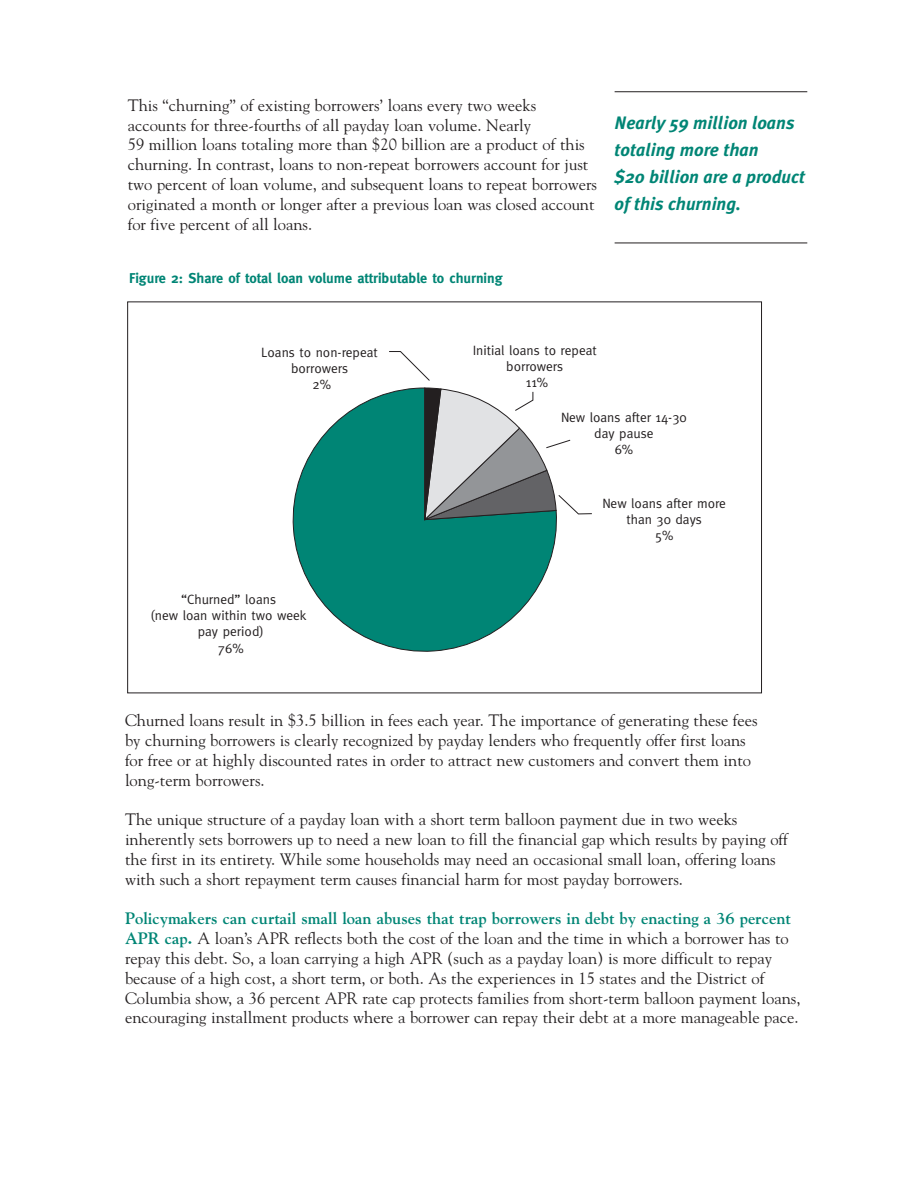
<style>
.page{position:relative;width:918px;height:1188px;background:#fff}
.page>*{position:absolute;margin:0;border:0;box-sizing:border-box;transform-origin:0 0}
.t1{font:italic 700 18px/27px "Meta Plus";color:#008575}
.t2{font:16.5px/19.8px "Goudy";color:#231f20}
.t3{font:700 14.25px "Meta";color:#008575}
.t4{font:13.5px/16.2px "Meta";color:#231f20;text-align:center}
.s1{font-weight:700;color:#008575}
</style>
<div class="page">
<svg style="left:292px;top:392px;width:265px;height:260px"></svg>
<svg style="left:388px;top:351px;width:204px;height:170px"></svg>
<hr style="left:615px;top:91px;width:192px;height:1px;background:#231f20">
<hr style="left:615px;top:243px;width:192px;height:1px;background:#231f20">
<p class="t2" style="left:128px;top:95px;width:471px">This “churning” of existing borrowers’ loans every two weeks accounts for three-fourths of all payday loan volume. Nearly<br>59 million loans totaling more than $20 billion are a product of this churning. In contrast, loans to non-repeat borrowers account for just two percent of loan volume, and subsequent loans to repeat borrowers originated a month or longer after a previous loan was closed account for five percent of all loans.</p>
<p class="t3" style="left:129px;top:270px;width:375px">Figure 2: Share of total loan volume attributable to churning</p>
<p class="t1" style="left:615px;top:109px;width:192px">Nearly 59 million loans totaling more than<br>$20 billion are a product of this churning.</p>
<p class="t4" style="left:261px;top:344px;width:118px">Loans to non-repeat borrowers<br>2%</p>
<p class="t4" style="left:473px;top:342px;width:126px">Initial loans to repeat borrowers<br>11%</p>
<p class="t4" style="left:561px;top:409px;width:127px">New loans after 14-30 day pause<br>6%</p>
<p class="t4" style="left:150px;top:591px;width:158px">“Churned” loans<br>(new loan within two week pay period)<br>76%</p>
<p class="t4" style="left:602px;top:495px;width:125px">New loans after more than 30 days<br>5%</p>
<p class="t2" style="left:125px;top:710px;width:634px">Churned loans result in $3.5 billion in fees each year. The importance of generating these fees by churning borrowers is clearly recognized by payday lenders who frequently offer first loans for free or at highly discounted rates in order to attract new customers and convert them into long-term borrowers.</p>
<p class="t2" style="left:125px;top:809px;width:664px">The unique structure of a payday loan with a short term balloon payment due in two weeks inherently sets borrowers up to need a new loan to fill the financial gap which results by paying off the first in its entirety. While some households may need an occasional small loan, offering loans with such a short repayment term causes financial harm for most payday borrowers.</p>
<p class="t2" style="left:125px;top:908px;width:677px"><span class="s1">Policymakers can curtail small loan abuses that trap borrowers in debt by enacting a 36 percent APR cap.</span> A loan’s APR reflects both the cost of the loan and the time in which a borrower has to repay this debt. So, a loan carrying a high APR (such as a payday loan) is more difficult to repay because of a high cost, a short term, or both. As the experiences in 15 states and the District of Columbia show, a 36 percent APR rate cap protects families from short-term balloon payment loans, encouraging installment products where a borrower can repay their debt at a more manageable pace.</p>
</div>
